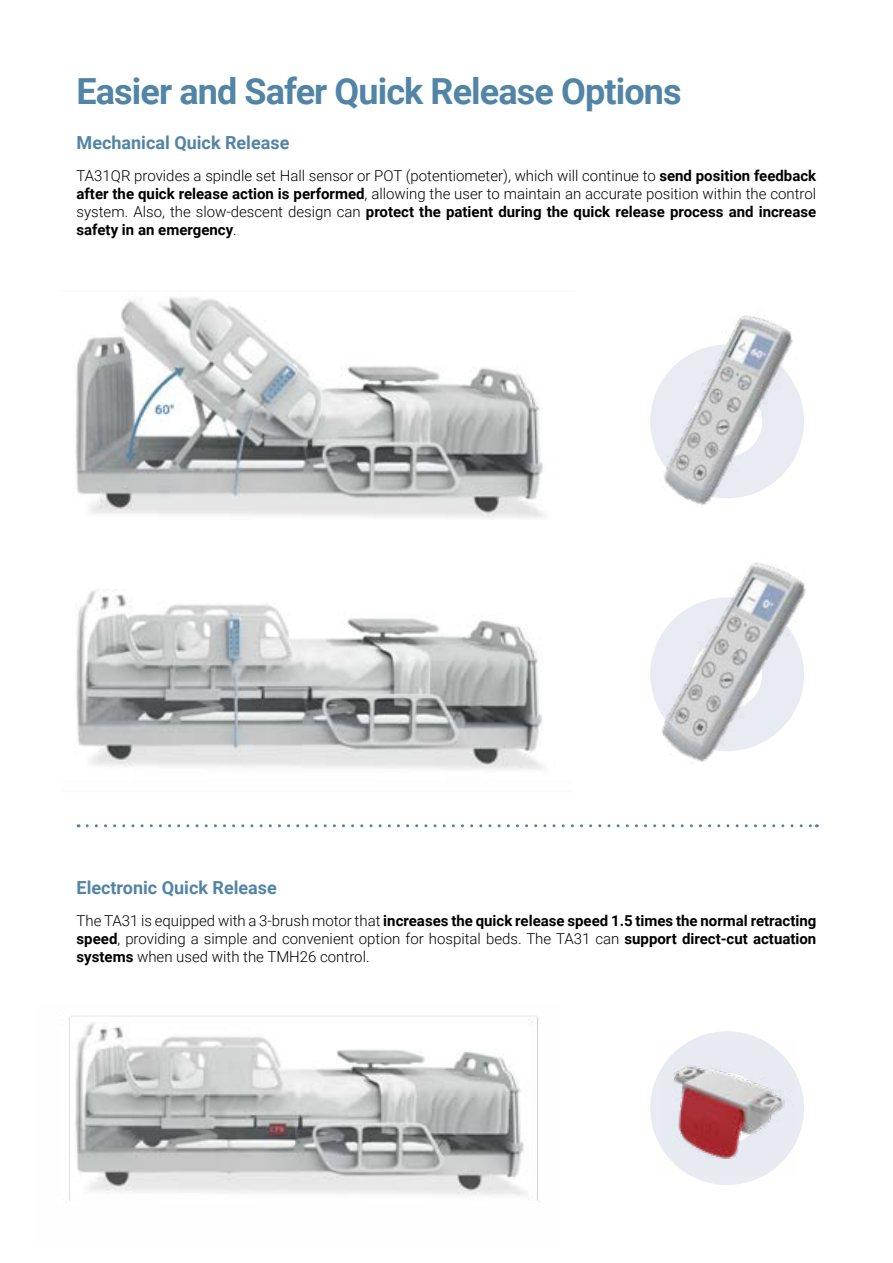
<style>
.page{position:relative;width:893px;height:1263px;background:#fff}
.page>*{position:absolute;margin:0;border:0;box-sizing:border-box;transform-origin:0 0}
.t1{font:700 36px "Roboto";letter-spacing:-.025em;color:#5285a5}
.t2{font:700 18px "Roboto";color:#5285a5}
.t3{font:300 15px/18px "Roboto";color:#000;text-align:justify}
.s1{font-weight:700}
</style>
<div class="page">
<svg style="left:650px;top:1031px;width:154px;height:154px"></svg>
<svg style="left:87px;top:824px;width:730px;height:3px"></svg>
<img style="left:661px;top:1040px;width:135px;height:134px">
<img style="left:75px;top:297px;width:469px;height:221px">
<img style="left:650px;top:315px;width:154px;height:190px">
<img style="left:650px;top:562px;width:156px;height:200px">
<img style="left:75px;top:589px;width:468px;height:181px">
<img style="left:69px;top:1015px;width:471px;height:187px">
<h1 class="t1" style="left:77px;top:66px;width:606px">Easier and Safer Quick Release Options</h1>
<p class="t2" style="left:77px;top:130px;width:214px">Mechanical Quick Release</p>
<p class="t3" style="left:77px;top:167px;width:741px">TA31QR provides a spindle set Hall sensor or POT (potentiometer), which will continue to <span class="s1">send position feedback after the quick release action is performed</span>, allowing the user to maintain an accurate position within the control system. Also, the slow-descent design can <span class="s1">protect the patient during the quick release process and increase safety in an emergency</span>.</p>
<p class="t2" style="left:77px;top:875px;width:202px">Electronic Quick Release</p>
<p class="t3" style="left:77px;top:911px;width:741px">The TA31 is equipped with a 3-brush motor that <span class="s1">increases the quick release speed 1.5 times the normal retracting speed</span>, providing a simple and convenient option for hospital beds. The TA31 can <span class="s1">support direct-cut actuation systems</span> when used with the TMH26 control.</p>
</div>
